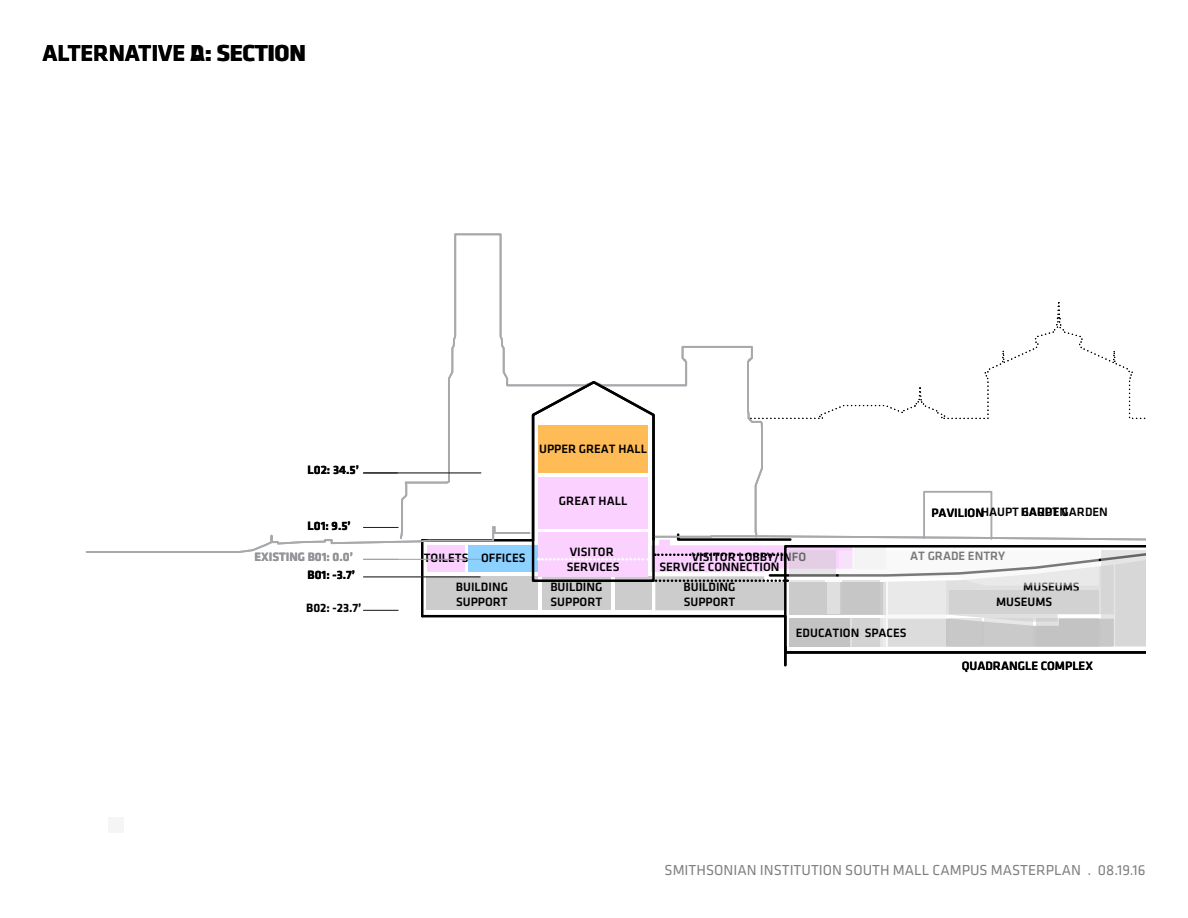
<style>
.page{position:relative;width:1188px;height:918px;background:#fff}
.page>*{position:absolute;margin:0;border:0;box-sizing:border-box;transform-origin:0 0}
.SMI-PageHeading{font:700 24px "Klavika";color:#000}
.t1{font:15px "Klavika";color:#7f7f7f}
.t2{font:500 12.45px/15px "Klavika";color:#000}
.t3{font:700 12.45px "Klavika";color:#000}
.t4{font:700 12.45px "Klavika";color:#939598}
</style>
<div class="page">
<svg style="left:448px;top:233px;width:300px;height:146px"></svg>
<svg style="left:748px;top:302px;width:385px;height:77px"></svg>
<hr style="left:87px;top:551px;width:152px;height:2px;background:#a7a9ac">
<hr style="left:784px;top:647px;width:3px;height:18px;background:#000">
<svg style="left:239px;top:379px;width:906px;height:276px"></svg>
<hr style="left:363px;top:577px;width:117px;height:1px;background:#231f20">
<hr style="left:363px;top:559px;width:117px;height:1px;background:#a7a9ac">
<div style="left:108px;top:818px;width:16px;height:15px;background:#f5f5f5"></div>
<p class="SMI-PageHeading" style="left:43px;top:39px;width:264px">ALTERNATIVE D: SECTION</p>
<h1 class="SMI-PageHeading" style="left:190px;top:39px;width:17px">A</h1>
<p class="t3" style="left:308px;top:461px;width:53px">L02: 34.5’</p>
<p class="t3" style="left:308px;top:517px;width:45px">L01: 9.5’</p>
<p class="t4" style="left:254px;top:548px;width:100px">EXISTING B01: 0.0’</p>
<p class="t3" style="left:308px;top:566px;width:49px">B01: -3.7’</p>
<p class="t3" style="left:306px;top:599px;width:57px">B02: -23.7’</p>
<p class="t2" style="left:539px;top:441px;width:110px">UPPER GREAT HALL</p>
<p class="t2" style="left:559px;top:493px;width:70px">GREAT HALL</p>
<p class="t2" style="left:561px;top:539px;width:65px">EDUCATION</p>
<p class="t2" style="left:567px;top:544px;width:54px">VISITOR<br>SERVICES</p>
<p class="t2" style="left:424px;top:550px;width:103px">TOILETS OFFICES</p>
<p class="t2" style="left:692px;top:549px;width:116px">VISITOR LOBBY/INFO</p>
<p class="t2" style="left:659px;top:559px;width:122px">SERVICE CONNECTION</p>
<p class="t2" style="left:456px;top:579px;width:53px">BUILDING<br>SUPPORT</p>
<p class="t2" style="left:550px;top:579px;width:53px">BUILDING<br>SUPPORT</p>
<p class="t2" style="left:684px;top:579px;width:53px">BUILDING<br>SUPPORT</p>
<p class="t2" style="left:981px;top:504px;width:89px">HAUPT GARDEN</p>
<p class="t2" style="left:1021px;top:504px;width:89px">H UPT GARDEN</p>
<p class="t2" style="left:931px;top:505px;width:54px">PAVILION</p>
<p class="t2" style="left:910px;top:548px;width:97px">AT GRADE ENTRY</p>
<p class="t2" style="left:1023px;top:579px;width:58px">MUSEUMS</p>
<p class="t2" style="left:996px;top:594px;width:58px">MUSEUMS</p>
<p class="t2" style="left:796px;top:625px;width:112px">EDUCATION SPACES</p>
<p class="t2" style="left:962px;top:658px;width:133px">QUADRANGLE COMPLEX</p>
<p class="t1" style="left:665px;top:862px;width:482px">SMITHSONIAN INSTITUTION SOUTH MALL CAMPUS MASTERPLAN . 08.19.16</p>
</div>
